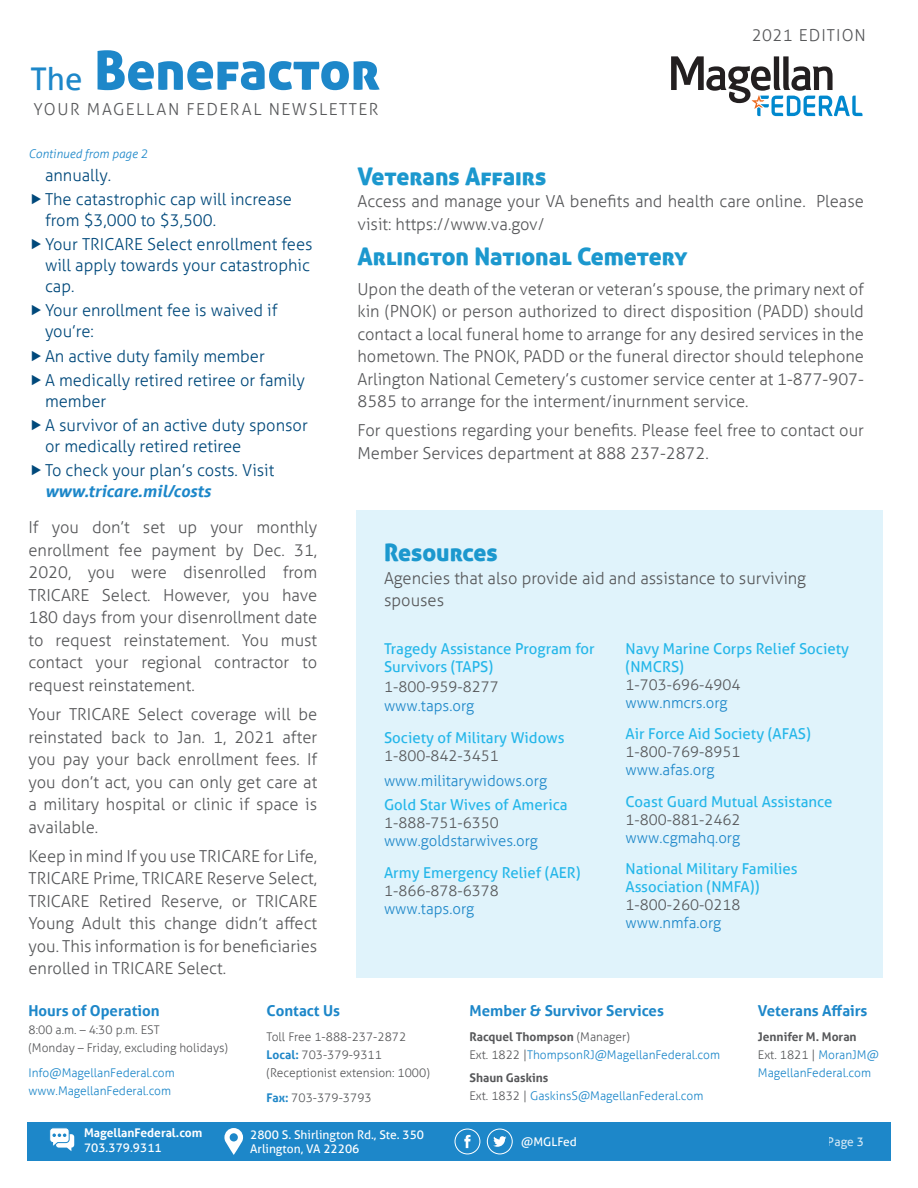
<style>
.page{position:relative;width:918px;height:1188px;background:#fff}
.page>*{position:absolute;margin:0;border:0;box-sizing:border-box;transform-origin:0 0}
.t1{font:53.7px "Aller Display";color:#1d87c9}
.Body{font:24px "Aller Display";color:#1c98ce}
.Header_2{font:24px "Aller Display";color:#1c98ce}
.Body-2{font:300 16.5px/22.5px "Aller";color:#57585a;text-align:justify}
.t2{font:300 16.5px/21px "Aller";color:#00497b}
.Vignette_Text_Indent{font:300 16.5px "Aller";letter-spacing:.09em;color:#57585a}
.Vignette_Text_Indent-2{font:300 16.5px "Aller";letter-spacing:.06em;color:#57585a}
.Header_3{font:15px/18px "Aller";color:#24b6e9}
.Body-3{font:300 15px "Aller";color:#1d87c9}
.Body-4{font:300 15px "Aller";color:#57585a}
.Body-5{font:700 15px "Aller";color:#1d87c9}
.Body-6{font:15px/18px "Aller";color:#24b6e9}
.Body-7{font:300 12px/18px "Aller";color:#1d87c9}
.Body-8{font:300 12px/18px "Aller";color:#57585a}
.Copyright{font:12px "Aller";color:#fff}
.t3{font:700 12px "Aller";color:#fff}
.Body-9{font:italic 300 12px "Aller";color:#1d87c9}
.s1{font-family:"Aller";font-size:31.35px}
.s2{font-weight:700;font-style:italic;color:#1d87c9}
.s3{font-weight:700;color:#2087c8}
.s4{font-weight:700;color:#57585a}
.s5{color:#57585a}
</style>
<div class="page">
<div style="left:27px;top:1122px;width:864px;height:39px;background:#1d87c9"></div>
<svg style="left:224px;top:1128px;width:19px;height:27px"></svg>
<svg style="left:49px;top:1127px;width:25px;height:24px"></svg>
<svg style="left:454px;top:1129px;width:26px;height:25px"></svg>
<svg style="left:487px;top:1129px;width:26px;height:25px"></svg>
<div style="left:356px;top:510px;width:527px;height:468px;background:#e0f3fb"></div>
<svg style="left:671px;top:56px;width:191px;height:60px"></svg>
<p class="t1" style="left:30px;top:36px;width:351px"><span class="s1">The</span> Benefactor</p>
<p class="Vignette_Text_Indent" style="left:33px;top:99px;width:347px">YOUR MAGELLAN FEDERAL NEWSLETTER</p>
<p class="Body-9" style="left:28px;top:146px;width:121px">Continued from page 2</p>
<p class="Vignette_Text_Indent-2" style="left:752px;top:25px;width:116px">2021 EDITION</p>
<p class="t2" style="left:45px;top:164px;width:68px">annually.</p>
<p class="t2" style="left:45px;top:189px;width:249px">The catastrophic cap will increase from $3,000 to $3,500.</p>
<p class="t2" style="left:45px;top:234px;width:269px">Your TRICARE Select enrollment fees will apply towards your catastrophic cap.</p>
<p class="t2" style="left:45px;top:300px;width:234px">Your enrollment fee is waived if you’re:</p>
<p class="t2" style="left:45px;top:345px;width:221px">An active duty family member</p>
<p class="t2" style="left:45px;top:370px;width:262px">A medically retired retiree or family member</p>
<p class="t2" style="left:45px;top:415px;width:264px">A survivor of an active duty sponsor or medically retired retiree</p>
<p class="t2" style="left:45px;top:460px;width:231px">To check your plan’s costs. Visit <span class="s2">www.tricare.mil/costs</span></p>
<p class="Body-2" style="left:28px;top:516px;width:290px">If you don’t set up your monthly enrollment fee payment by Dec. 31, 2020, you were disenrolled from TRICARE Select. However, you have 180 days from your disenrollment date to request reinstatement. You must contact your regional contractor to request reinstatement.</p>
<p class="Body-2" style="left:28px;top:703px;width:290px">Your TRICARE Select coverage will be reinstated back to Jan. 1, 2021 after you pay your back enrollment fees. If you don’t act, you can only get care at a military hospital or clinic if space is available.</p>
<p class="Body-2" style="left:28px;top:845px;width:290px">Keep in mind If you use TRICARE for Life, TRICARE Prime, TRICARE Reserve Select, TRICARE Retired Reserve, or TRICARE Young Adult this change didn’t affect you. This information is for beneficiaries enrolled in TRICARE Select.</p>
<p class="Header_2" style="left:357px;top:161px;width:190px">Veterans Affairs</p>
<p class="Body-2" style="left:357px;top:190px;width:508px">Access and manage your VA benefits and health care online. Please visit: https://www.va.gov/</p>
<p class="Body" style="left:357px;top:241px;width:332px">Arlington National Cemetery</p>
<p class="Body-2" style="left:357px;top:277px;width:508px">Upon the death of the veteran or veteran’s spouse, the primary next of kin (PNOK) or person authorized to direct disposition (PADD) should contact a local funeral home to arrange for any desired services in the hometown. The PNOK, PADD or the funeral director should telephone Arlington National Cemetery’s customer service center at 1-877-907- 8585 to arrange for the interment/inurnment service.</p>
<p class="Body-2" style="left:357px;top:419px;width:508px">For questions regarding your benefits. Please feel free to contact our<br>Member Services department at 888 237-2872.</p>
<p class="Header_2" style="left:384px;top:537px;width:115px">Resources</p>
<p class="Body-2" style="left:384px;top:566px;width:424px">Agencies that also provide aid and assistance to surviving spouses</p>
<p class="Header_3" style="left:384px;top:640px;width:212px">Tragedy Assistance Program for<br>Survivors (TAPS)</p>
<p class="Body-4" style="left:384px;top:677px;width:116px">1-800-959-8277</p>
<p class="Body-3" style="left:384px;top:697px;width:92px">www.taps.org</p>
<p class="Header_3" style="left:384px;top:729px;width:182px">Society of Military Widows</p>
<p class="Body-4" style="left:384px;top:747px;width:116px">1-800-842-3451</p>
<p class="Body-3" style="left:384px;top:771px;width:165px">www.militarywidows.org</p>
<p class="Header_3" style="left:384px;top:796px;width:185px">Gold Star Wives of America</p>
<p class="Body-4" style="left:384px;top:814px;width:116px">1-888-751-6350</p>
<p class="Body-3" style="left:384px;top:832px;width:155px">www.goldstarwives.org</p>
<p class="Header_3" style="left:384px;top:864px;width:198px">Army Emergency Relief (AER)</p>
<p class="Body-4" style="left:384px;top:882px;width:116px">1-866-878-6378</p>
<p class="Body-3" style="left:384px;top:900px;width:92px">www.taps.org</p>
<p class="Body-6" style="left:626px;top:640px;width:225px">Navy Marine Corps Relief Society (NMCRS)</p>
<p class="Body-4" style="left:626px;top:676px;width:116px">1-703-696-4904</p>
<p class="Body-3" style="left:626px;top:694px;width:103px">www.nmcrs.org</p>
<p class="Header_3" style="left:626px;top:725px;width:187px">Air Force Aid Society (AFAS)</p>
<p class="Body-4" style="left:626px;top:743px;width:116px">1-800-769-8951</p>
<p class="Body-3" style="left:626px;top:761px;width:91px">www.afas.org</p>
<p class="Header_3" style="left:626px;top:793px;width:208px">Coast Guard Mutual Assistance</p>
<p class="Body-4" style="left:626px;top:811px;width:116px">1-800-881-2462</p>
<p class="Body-3" style="left:626px;top:829px;width:116px">www.cgmahq.org</p>
<p class="Header_3" style="left:626px;top:860px;width:174px">National Military Families<br>Association (NMFA))</p>
<p class="Body-4" style="left:626px;top:896px;width:116px">1-800-260-0218</p>
<p class="Body-3" style="left:626px;top:914px;width:97px">www.nmfa.org</p>
<p class="Body-5" style="left:28px;top:1001px;width:133px">Hours of Operation</p>
<p class="Body-8" style="left:28px;top:1021px;width:201px">8:00 a.m. – 4:30 p.m. EST<br>(Monday – Friday, excluding holidays)</p>
<p class="Body-7" style="left:28px;top:1064px;width:148px">Info@MagellanFederal.com www.MagellanFederal.com</p>
<p class="Body-5" style="left:267px;top:1002px;width:75px">Contact Us</p>
<p class="Body-8" style="left:267px;top:1028px;width:165px">Toll Free 1-888-237-2872<br><span class="s3">Local:</span> 703-379-9311 (Receptionist extension: 1000)</p>
<p class="Body-8" style="left:267px;top:1089px;width:107px"><span class="s3">Fax:</span> 703-379-3793</p>
<p class="Body-5" style="left:470px;top:1002px;width:196px">Member &amp; Survivor Services</p>
<p class="Body-7" style="left:470px;top:1028px;width:252px"><span class="s4">Racquel Thompson</span> <span class="s5">(Manager)<br>Ext. 1822 |</span>ThompsonRJ@MagellanFederal.com</p>
<p class="Body-7" style="left:470px;top:1068px;width:235px"><span class="s4">Shaun Gaskins<br></span><span class="s5">Ext. 1832 |</span> GaskinsS@MagellanFederal.com</p>
<p class="Body-5" style="left:758px;top:1002px;width:111px">Veterans Affairs</p>
<p class="Body-7" style="left:758px;top:1028px;width:123px"><span class="s4">Jennifer M. Moran<br></span><span class="s5">Ext. 1821 |</span> MoranJM@<br>MagellanFederal.com</p>
<p class="t3" style="left:84px;top:1126px;width:120px">MagellanFederal.com</p>
<p class="Copyright" style="left:84px;top:1140px;width:79px">703.379.9311</p>
<p class="Copyright" style="left:521px;top:1134px;width:57px">@MGLFed</p>
<p class="Copyright" style="left:828px;top:1134px;width:38px">Page 3</p>
<p class="Copyright" style="left:250px;top:1127px;width:176px">2800 S. Shirlington Rd., Ste. 350</p>
<p class="Copyright" style="left:250px;top:1142px;width:111px">Arlington, VA 22206</p>
</div>
